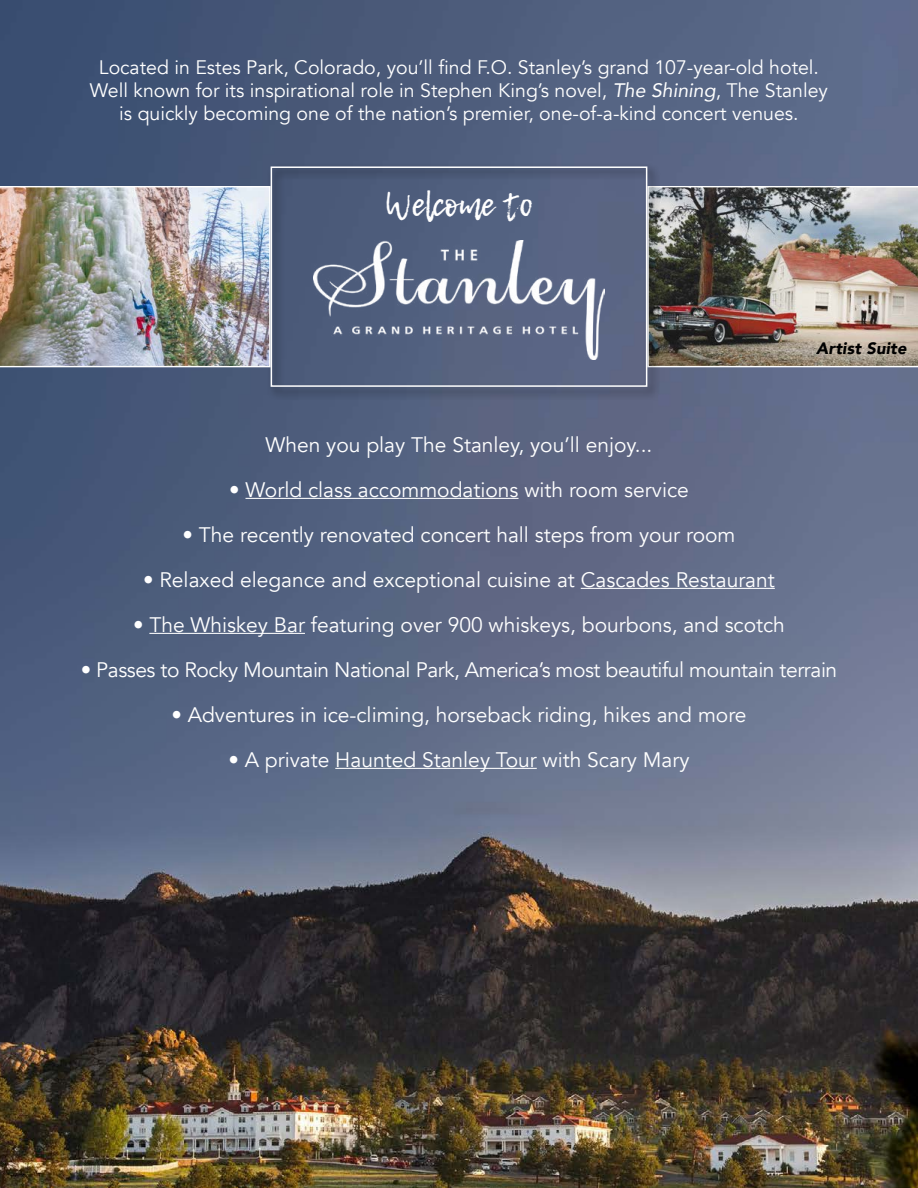
<style>
.page{position:relative;width:918px;height:1188px;background:#fff}
.page>*{position:absolute;margin:0;border:0;box-sizing:border-box;transform-origin:0 0}
.t1{font:33px "Lemon Tuesday";color:#fff}
.t2{font:21px "Avenir";color:#fff}
.t3{font:21px "Avenir";letter-spacing:-.02em;color:#fff}
.t4{font:19.5px/23.4px "Avenir";color:#fff;text-align:center}
.t5{font:italic 900 16.5px "Avenir";letter-spacing:.01em;color:#000}
.s1{font-style:italic}
</style>
<div class="page">
<img style="left:0;top:0;width:918px;height:1188px">
<img style="left:660px;top:186px;width:258px;height:181px">
<hr style="left:246px;top:498px;width:273px;height:1px;background:#fff">
<hr style="left:581px;top:588px;width:194px;height:1px;background:#fff">
<hr style="left:149px;top:633px;width:156px;height:1px;background:#fff">
<hr style="left:335px;top:768px;width:202px;height:1px;background:#fff">
<div style="left:267px;top:163px;width:393px;height:237px;background:#000;opacity:.75"></div>
<div style="left:271px;top:166px;width:376px;height:221px;border:2px solid #fff"></div>
<img style="left:0;top:186px;width:271px;height:181px">
<p class="t4" style="left:90px;top:55px;width:740px">Located in Estes Park, Colorado, you’ll find F.O. Stanley’s grand 107-year-old hotel.<br>Well known for its inspirational role in Stephen King’s novel, <span class="s1">The Shining</span>, The Stanley is quickly becoming one of the nation’s premier, one-of-a-kind concert venues.</p>
<h1 class="t1" style="left:385px;top:186px;width:150px">Welcome to</h1>
<p class="t5" style="left:816px;top:334px;width:92px">Artist Suite</p>
<p class="t2" style="left:266px;top:432px;width:388px">When you play The Stanley, you’ll enjoy...</p>
<p class="t2" style="left:229px;top:477px;width:461px">• World class accommodations with room service</p>
<p class="t2" style="left:183px;top:522px;width:555px">• The recently renovated concert hall steps from your room</p>
<p class="t2" style="left:143px;top:567px;width:633px">• Relaxed elegance and exceptional cuisine at Cascades Restaurant</p>
<p class="t2" style="left:133px;top:612px;width:653px">• The Whiskey Bar featuring over 900 whiskeys, bourbons, and scotch</p>
<p class="t3" style="left:81px;top:657px;width:758px">• Passes to Rocky Mountain National Park, America’s most beautiful mountain terrain</p>
<p class="t2" style="left:171px;top:702px;width:577px">• Adventures in ice-climing, horseback riding, hikes and more</p>
<p class="t2" style="left:228px;top:747px;width:463px">• A private Haunted Stanley Tour with Scary Mary</p>
</div>
